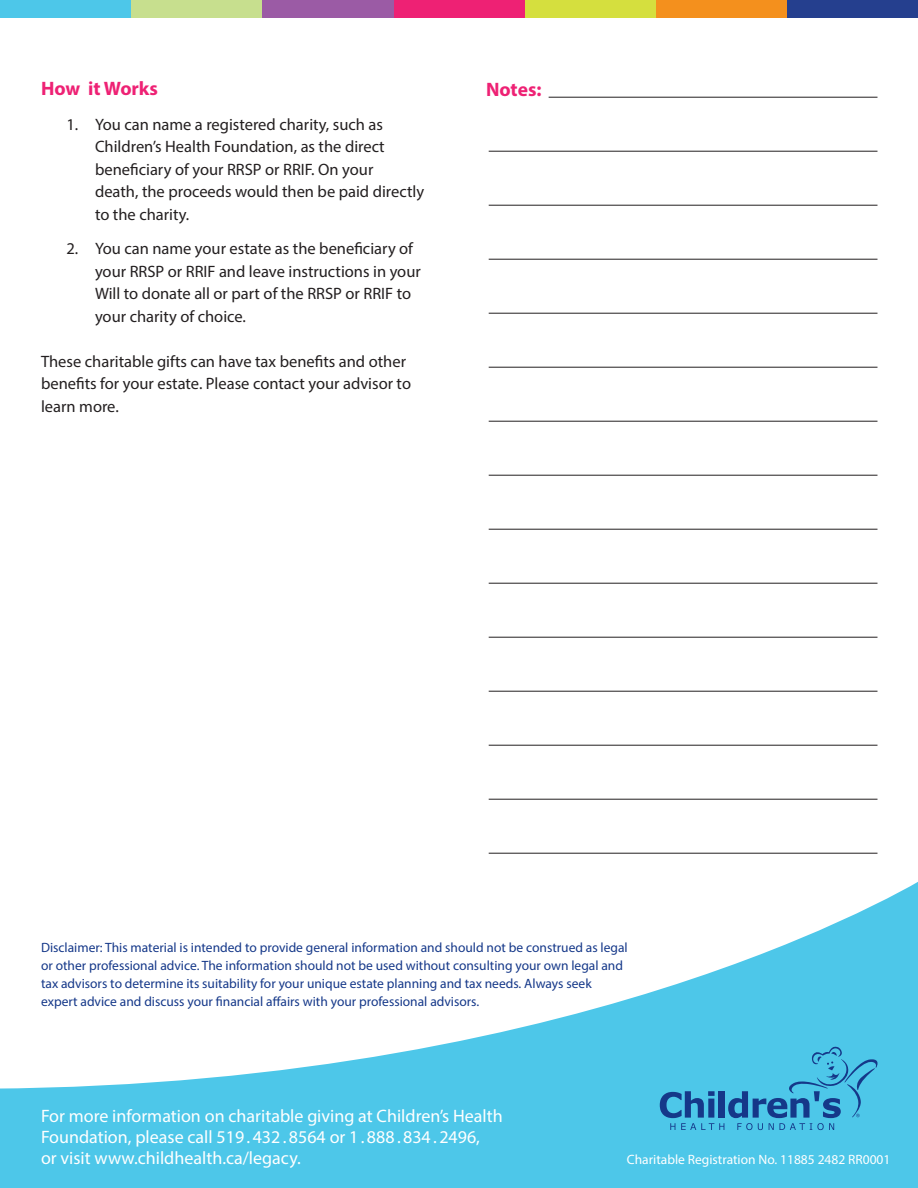
<style>
.page{position:relative;width:918px;height:1188px;background:#fff}
.page>*{position:absolute;margin:0;border:0;box-sizing:border-box;transform-origin:0 0}
.t1{font:700 19.5px "Myriad Pro";letter-spacing:-.005em;color:#ee2174}
.t2{font:18px/21px "Myriad Pro";color:#fff}
.t3{font:16.5px/22.5px "Myriad Pro";color:#231f20}
.t4{font:13.5px/18px "Myriad Pro";color:#153889}
.t5{font:13.5px "Myriad Pro";color:#fff}
</style>
<div class="page">
<svg style="left:0;top:882px;width:918px;height:306px;fill:#4dc7e9"></svg>
<svg style="left:660px;top:1047px;width:218px;height:83px;background:#43afd8"></svg>
<hr style="left:549px;top:97px;width:329px;height:1px;background:#231f20">
<hr style="left:489px;top:151px;width:389px;height:1px;background:#231f20">
<hr style="left:489px;top:205px;width:389px;height:1px;background:#231f20">
<hr style="left:489px;top:259px;width:389px;height:1px;background:#231f20">
<hr style="left:489px;top:313px;width:389px;height:1px;background:#231f20">
<hr style="left:489px;top:367px;width:389px;height:1px;background:#231f20">
<hr style="left:489px;top:421px;width:389px;height:1px;background:#231f20">
<hr style="left:489px;top:475px;width:389px;height:1px;background:#231f20">
<hr style="left:489px;top:529px;width:389px;height:1px;background:#231f20">
<hr style="left:489px;top:583px;width:389px;height:1px;background:#231f20">
<hr style="left:489px;top:637px;width:389px;height:1px;background:#231f20">
<hr style="left:489px;top:691px;width:389px;height:1px;background:#231f20">
<hr style="left:489px;top:745px;width:389px;height:1px;background:#231f20">
<hr style="left:489px;top:799px;width:389px;height:1px;background:#231f20">
<hr style="left:489px;top:853px;width:389px;height:1px;background:#231f20">
<div style="left:0;top:0;width:132px;height:17px;background:#4dc7e9"></div>
<div style="left:132px;top:0;width:131px;height:17px;background:#c7df8e"></div>
<div style="left:263px;top:0;width:131px;height:17px;background:#9b5ba5"></div>
<div style="left:394px;top:0;width:131px;height:17px;background:#ee2174"></div>
<div style="left:525px;top:0;width:131px;height:17px;background:#d5df3e"></div>
<div style="left:656px;top:0;width:132px;height:17px;background:#f4901d"></div>
<div style="left:788px;top:0;width:130px;height:18px;background:#253f8e"></div>
<p class="t1" style="left:41px;top:76px;width:118px">How it Works</p>
<p class="t3" style="left:95px;top:113px;width:331px;text-indent:-29px">1. You can name a registered charity, such as Children’s Health Foundation, as the direct beneficiary of your RRSP or RRIF. On your<br>death, the proceeds would then be paid directly to the charity.</p>
<p class="t3" style="left:95px;top:237px;width:327px;text-indent:-29px">2. You can name your estate as the beneficiary of your RRSP or RRIF and leave instructions in your</p>
<p class="t3" style="left:95px;top:282px;width:318px">Will to donate all or part of the RRSP or RRIF to your charity of choice.</p>
<p class="t3" style="left:41px;top:350px;width:372px">These charitable gifts can have tax benefits and other benefits for your estate. Please contact your advisor to learn more.</p>
<p class="t1" style="left:486px;top:76px;width:57px">Notes:</p>
<p class="t4" style="left:41px;top:938px;width:588px">Disclaimer: This material is intended to provide general information and should not be construed as legal or other professional advice. The information should not be used without consulting your own legal and tax advisors to determine its suitability for your unique estate planning and tax needs. Always seek expert advice and discuss your financial affairs with your professional advisors.</p>
<p class="t2" style="left:41px;top:1105px;width:463px">For more information on charitable giving at Children’s Health<br>Foundation, please call 519 . 432 . 8564 or 1 . 888 . 834 . 2496,<br>or visit www.childhealth.ca/legacy.</p>
<p class="t5" style="left:627px;top:1151px;width:265px">Charitable Registration No. 11885 2482 RR0001</p>
</div>
